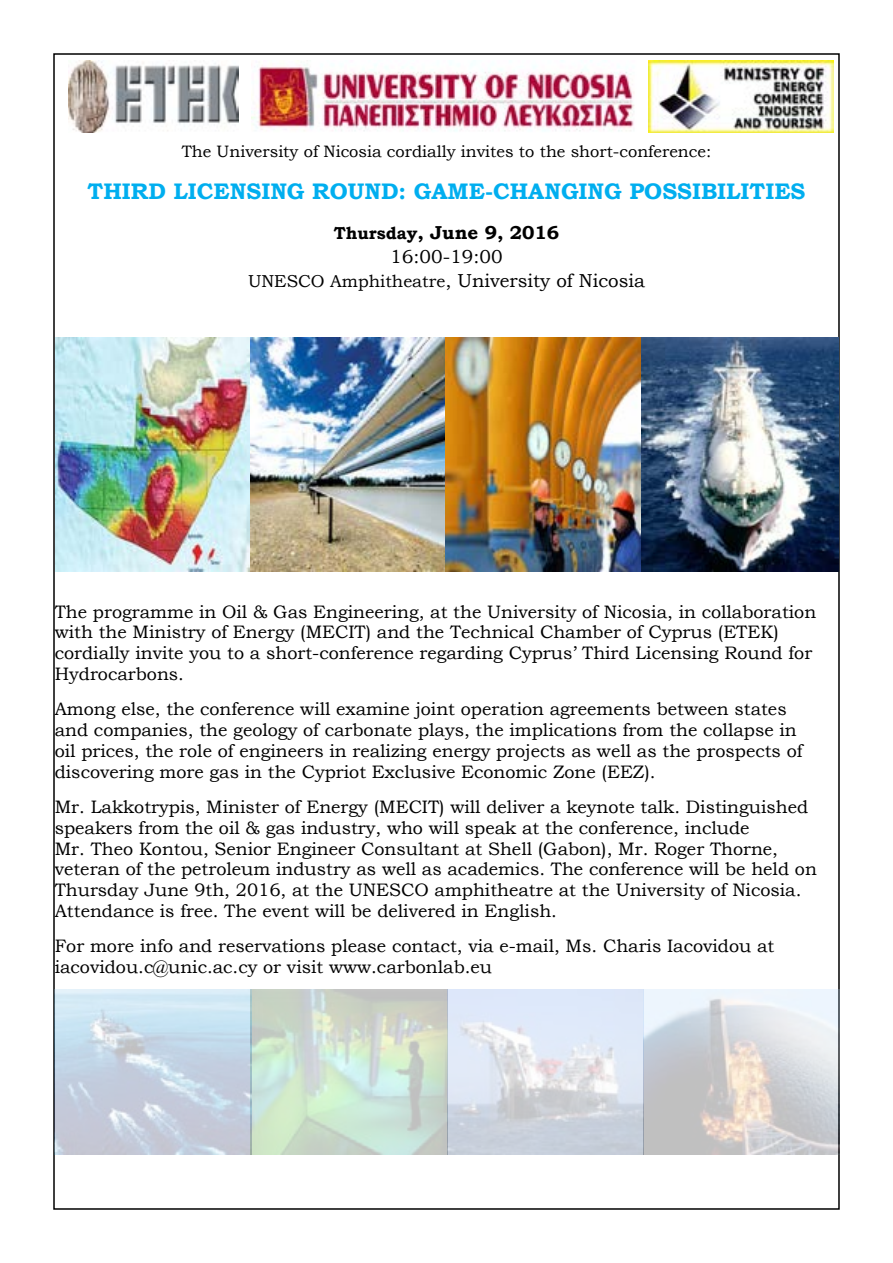
<style>
.page{position:relative;width:893px;height:1263px;background:#fff}
.page>*{position:absolute;margin:0;border:0;box-sizing:border-box;transform-origin:0 0}
.t1{font:700 22.5px "Bookman Old Style";color:#00aeef}
.t2{font:18.75px/24px "Bookman Old Style";color:#000;text-align:center}
.t3{font:18px/20.7px "Bookman Old Style";color:#000}
.t4{font:16.5px "Bookman Old Style";color:#000}
.s1{font-weight:700;font-size:17.25px}
.s2{font-weight:700}
.s3{font-size:17.25px}
</style>
<div class="page">
<img style="left:56px;top:337px;width:781px;height:234px">
<img style="left:56px;top:989px;width:781px;height:165px">
<img style="left:251px;top:64px;width:383px;height:67px">
<img style="left:68px;top:61px;width:170px;height:72px">
<img style="left:648px;top:61px;width:185px;height:72px">
<p class="t4" style="left:182px;top:140px;width:531px">The University of Nicosia cordially invites to the short-conference:</p>
<p class="t1" style="left:88px;top:175px;width:719px">THIRD LICENSING ROUND: GAME-CHANGING POSSIBILITIES</p>
<p class="t2" style="left:248px;top:221px;width:398px"><span class="s1">THURSDAY</span><span class="s2">, JUNE 9, 2016<br></span>16:00-19:00<br><span class="s3">UNESCO Amphitheatre</span>, University of Nicosia</p>
<p class="t3" style="left:55px;top:601px;width:763px">The programme in Oil &amp; Gas Engineering, at the University of Nicosia, in collaboration with the Ministry of Energy (MECIT) and the Technical Chamber of Cyprus (ETEK) cordially invite you to a short-conference regarding Cyprus’ Third Licensing Round for Hydrocarbons.</p>
<p class="t3" style="left:55px;top:699px;width:749px">Among else, the conference will examine joint operation agreements between states and companies, the geology of carbonate plays, the implications from the collapse in oil prices, the role of engineers in realizing energy projects as well as the prospects of discovering more gas in the Cypriot Exclusive Economic Zone (EEZ).</p>
<p class="t3" style="left:55px;top:797px;width:764px">Mr. Lakkotrypis, Minister of Energy (MECIT) will deliver a keynote talk. Distinguished speakers from the oil &amp; gas industry, who will speak at the conference, include<br>Mr. Theo Kontou, Senior Engineer Consultant at Shell (Gabon), Mr. Roger Thorne, veteran of the petroleum industry as well as academics. The conference will be held on Thursday June 9th, 2016, at the UNESCO amphitheatre at the University of Nicosia.<br>Attendance is free. The event will be delivered in English.</p>
<p class="t3" style="left:55px;top:936px;width:721px">For more info and reservations please contact, via e-mail, Ms. Charis Iacovidou at iacovidou.c@unic.ac.cy or visit www.carbonlab.eu</p>
</div>
